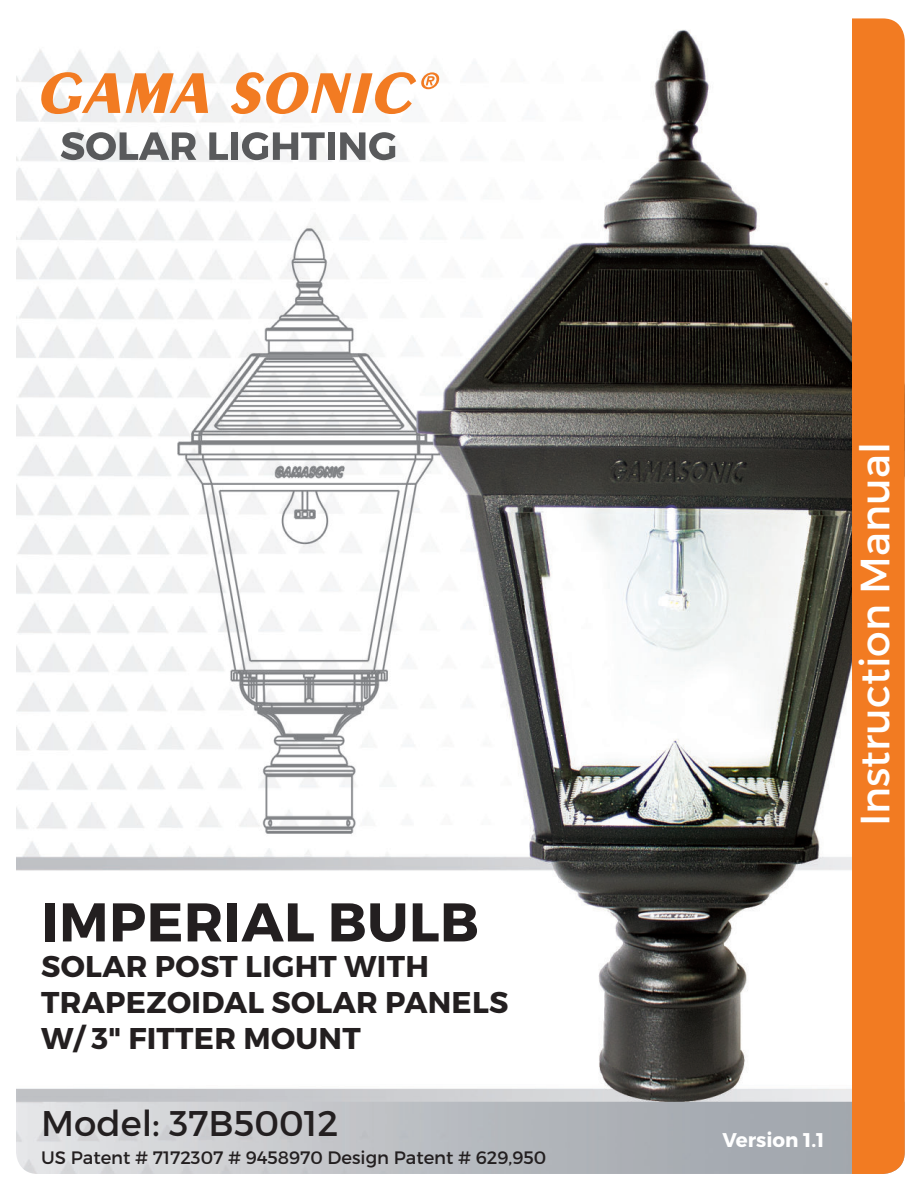
<style>
.page{position:relative;width:918px;height:1188px;background:#fff}
.page>*{position:absolute;margin:0;border:0;box-sizing:border-box;transform-origin:0 0}
.t1{font:700 54.45px "Montserrat";letter-spacing:.01em;color:#231f20}
.t2{font:40.95px "Montserrat";color:#fff}
.t3{font:35.7px "Montserrat";color:#231f20}
.t4{font:700 30px/36px "Montserrat";letter-spacing:.01em;color:#231f20}
.t5{font:700 19.8px "Montserrat";color:#fff}
.t6{font:18px "Montserrat";color:#231f20}
</style>
<div class="page">
<img style="left:16px;top:29px;width:836px;height:1145px">
<div style="left:852px;top:18px;width:53px;height:1156px;background:#f27b22"></div>
<svg style="left:61px;top:132px;width:135px;height:28px"></svg>
<svg style="left:209px;top:132px;width:19px;height:28px"></svg>
<div style="left:231px;top:132px;width:7px;height:28px;background:#595a5c"></div>
<svg style="left:242px;top:132px;width:83px;height:28px"></svg>
<div style="left:328px;top:132px;width:7px;height:28px;background:#595a5c"></div>
<svg style="left:340px;top:132px;width:56px;height:28px"></svg>
<svg style="left:39px;top:72px;width:401px;height:42px"></svg>
<h1 class="t1" style="left:41px;top:897px;width:439px">IMPERIAL BULB</h1>
<p class="t4" style="left:41px;top:950px;width:469px">SOLAR POST LIGHT WITH<br>TRAPEZOIDAL SOLAR PANELS<br>W/ 3" FITTER MOUNT</p>
<p class="t3" style="left:41px;top:1107px;width:299px">Model: 37B50012</p>
<p class="t6" style="left:41px;top:1149px;width:507px">US Patent # 7172307 # 9458970 Design Patent # 629,950</p>
<h2 class="t2" style="left:856px;top:826px;width:386px;rotate:-90deg">Instruction Manual</h2>
<p class="t5" style="left:723px;top:1131px;width:103px">Version 1.1</p>
</div>
